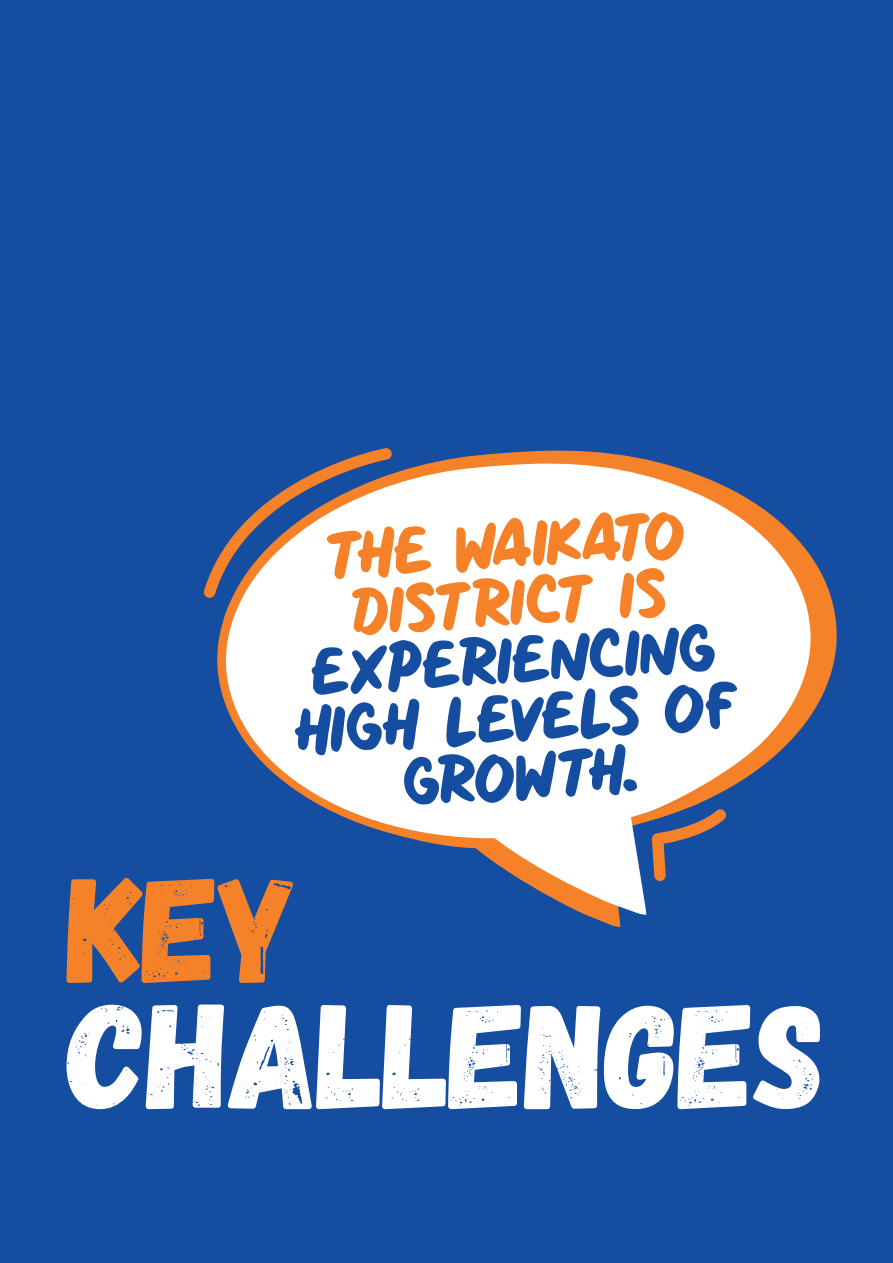
<style>
.page{position:relative;width:893px;height:1263px;background:#154ea1}
.page>*{position:absolute;margin:0;border:0;box-sizing:border-box;transform-origin:0 0}
.t1{font:149.4px/126.1px "Gagalin";letter-spacing:-.01em;color:#fff}
.t2{font:56.25px/57.9px "Marker Notes";color:#154ea1;text-align:center}
.t3{font:56.25px/57.6px "Marker Notes";color:#f58229;text-align:center}
.s1{color:#f58229}
.s2{color:#154ea1}
</style>
<div class="page">
<svg style="left:217px;top:450px;width:620px;height:477px"></svg>
<svg style="left:225px;top:462px;width:588px;height:453px;fill:#fff"></svg>
<svg style="left:203px;top:448px;width:194px;height:158px"></svg>
<svg style="left:646px;top:799px;width:90px;height:88px"></svg>
<p class="t3" style="left:324px;top:529px;width:361px;rotate:-4deg">The Waikato district is</p>
<p class="t2" style="left:287px;top:647px;width:448px;rotate:-4deg">experiencing high levels of grow th.</p>
<h1 class="t1" style="left:68px;top:869px;width:790px"><span class="s1">KEY<br></span>CHALLENGES<span class="s2">:</span></h1>
</div>
